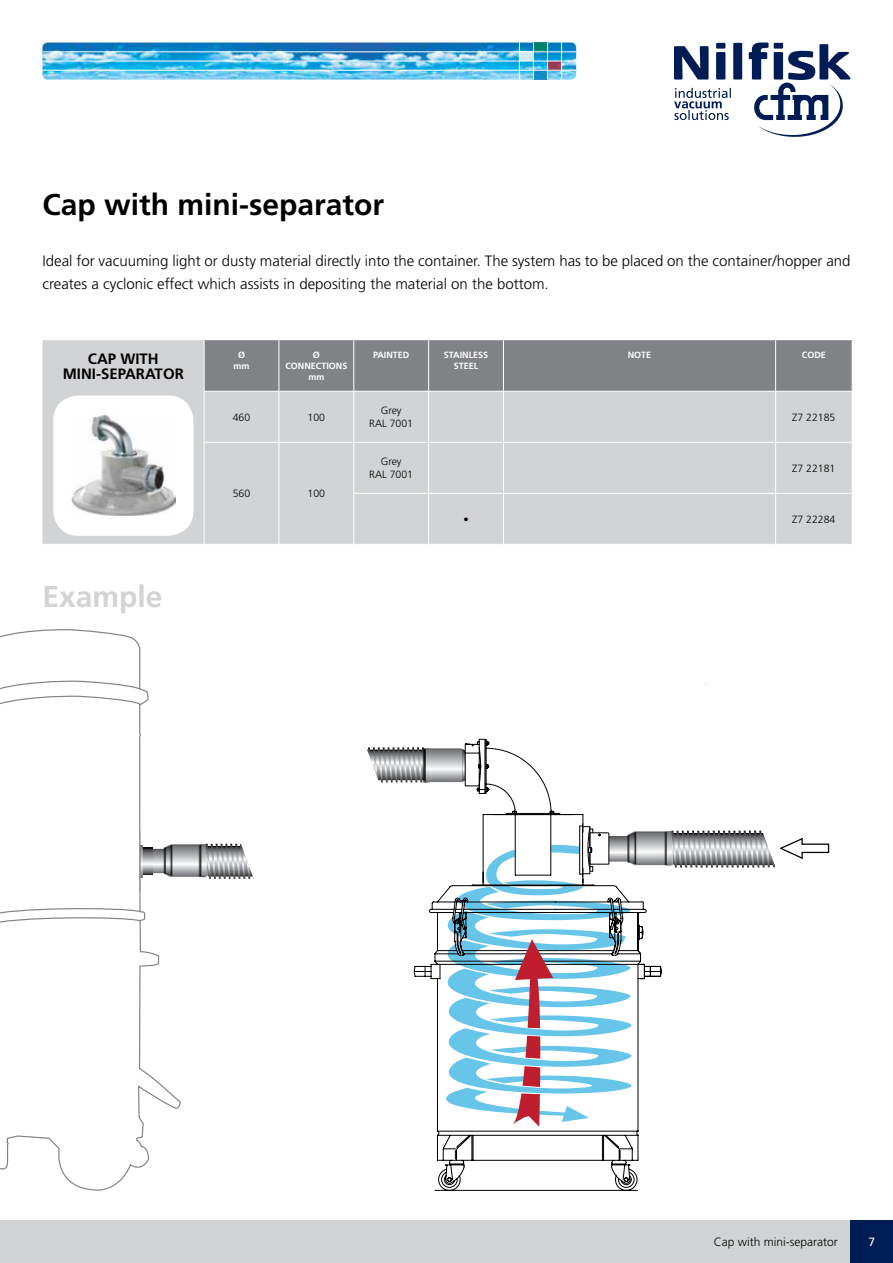
<style>
.page{position:relative;width:893px;height:1263px;background:#fff}
.page>*{position:absolute;margin:0;border:0;box-sizing:border-box;transform-origin:0 0}
.t1{font:700 30px "Frutiger LT Std";color:#000}
.t2{font:700 30px "Frutiger LT Std";color:#d1d3d4}
.t3{font:300 15px/22.5px "Frutiger LT Std";color:#000}
.t4{font:700 15px/15px "Frutiger LT Std";color:#000;text-align:center}
.t5{font:300 12px "Frutiger LT Std";color:#000}
.t6{font:12px "Frutiger LT Std";color:#fff}
.t7{font:300 10.5px/12.6px "Frutiger LT Std";color:#000;text-align:center}
.t8{font:700 9px/10.8px "Frutiger LT Std";color:#fff;text-align:center}
</style>
<div class="page">
<div style="left:0;top:1220px;width:893px;height:43px;background:#d1d3d4"></div>
<img style="left:43px;top:43px;width:533px;height:37px">
<div style="left:533px;top:43px;width:15px;height:9px;background:#00826b"></div>
<div style="left:519px;top:52px;width:15px;height:9px;background:#cceaf6"></div>
<svg style="left:548px;top:62px;width:13px;height:8px"></svg>
<svg style="left:534px;top:71px;width:13px;height:9px"></svg>
<hr style="left:561px;top:43px;width:1px;height:37px;background:#fff">
<hr style="left:547px;top:43px;width:1px;height:37px;background:#fff">
<hr style="left:533px;top:43px;width:1px;height:37px;background:#fff">
<hr style="left:519px;top:43px;width:1px;height:37px;background:#fff">
<hr style="left:43px;top:70px;width:533px;height:1px;background:#fff">
<hr style="left:43px;top:61px;width:533px;height:1px;background:#fff">
<hr style="left:43px;top:52px;width:533px;height:1px;background:#fff">
<svg style="left:674px;top:43px;width:177px;height:94px"></svg>
<div style="left:850px;top:1220px;width:43px;height:43px;background:#001c54"></div>
<div style="left:43px;top:340px;width:809px;height:204px;background:#d1d3d4"></div>
<div style="left:205px;top:340px;width:647px;height:51px;background:#808285"></div>
<hr style="left:204px;top:340px;width:1px;height:51px;background:#fff">
<hr style="left:279px;top:340px;width:1px;height:51px;background:#fff">
<hr style="left:353px;top:340px;width:1px;height:51px;background:#fff">
<hr style="left:428px;top:340px;width:1px;height:51px;background:#fff">
<hr style="left:503px;top:340px;width:1px;height:51px;background:#fff">
<hr style="left:775px;top:340px;width:1px;height:51px;background:#fff">
<hr style="left:204px;top:391px;width:75px;height:1px;background:#fff">
<hr style="left:279px;top:391px;width:75px;height:1px;background:#fff">
<hr style="left:354px;top:391px;width:75px;height:1px;background:#fff">
<hr style="left:429px;top:391px;width:74px;height:1px;background:#fff">
<hr style="left:776px;top:391px;width:76px;height:1px;background:#fff">
<hr style="left:776px;top:442px;width:76px;height:1px;background:#fff">
<hr style="left:204px;top:392px;width:1px;height:50px;background:#fff">
<hr style="left:279px;top:392px;width:1px;height:50px;background:#fff">
<hr style="left:353px;top:392px;width:1px;height:50px;background:#fff">
<hr style="left:428px;top:392px;width:1px;height:50px;background:#fff">
<hr style="left:204px;top:443px;width:1px;height:50px;background:#fff">
<hr style="left:279px;top:443px;width:1px;height:50px;background:#fff">
<hr style="left:353px;top:443px;width:1px;height:50px;background:#fff">
<hr style="left:428px;top:443px;width:1px;height:50px;background:#fff">
<hr style="left:204px;top:493px;width:1px;height:51px;background:#fff">
<hr style="left:279px;top:493px;width:1px;height:51px;background:#fff">
<hr style="left:353px;top:494px;width:1px;height:50px;background:#fff">
<hr style="left:428px;top:494px;width:1px;height:50px;background:#fff">
<hr style="left:204px;top:442px;width:75px;height:1px;background:#fff">
<hr style="left:279px;top:442px;width:75px;height:1px;background:#fff">
<hr style="left:354px;top:442px;width:75px;height:1px;background:#fff">
<hr style="left:429px;top:442px;width:74px;height:1px;background:#fff">
<hr style="left:353px;top:493px;width:76px;height:1px;background:#fff">
<hr style="left:429px;top:493px;width:74px;height:1px;background:#fff">
<hr style="left:503px;top:391px;width:273px;height:1px;background:#fff">
<hr style="left:503px;top:392px;width:1px;height:50px;background:#fff">
<hr style="left:775px;top:392px;width:1px;height:50px;background:#fff">
<hr style="left:503px;top:442px;width:273px;height:1px;background:#fff">
<hr style="left:503px;top:443px;width:1px;height:50px;background:#fff">
<hr style="left:775px;top:443px;width:1px;height:50px;background:#fff">
<hr style="left:503px;top:493px;width:273px;height:1px;background:#fff">
<hr style="left:503px;top:494px;width:1px;height:50px;background:#fff">
<hr style="left:775px;top:494px;width:1px;height:50px;background:#fff">
<hr style="left:776px;top:493px;width:76px;height:1px;background:#fff">
<div style="left:53px;top:395px;width:140px;height:141px;background:#fff;border-radius:26px"></div>
<img style="left:91px;top:416px;width:32px;height:11px">
<svg style="left:0;top:427px;width:182px;height:764px"></svg>
<svg style="left:0;top:680px;width:142px;height:29px"></svg>
<svg style="left:143px;top:717px;width:270px;height:87px"></svg>
<svg style="left:413px;top:739px;width:226px;height:452px"></svg>
<svg style="left:0;top:817px;width:254px;height:109px"></svg>
<hr style="left:582px;top:824px;width:1px;height:53px;background:#000">
<svg style="left:444px;top:825px;width:386px;height:302px"></svg>
<h1 class="t1" style="left:43px;top:187px;width:343px">Cap with mini-separator</h1>
<p class="t3" style="left:43px;top:250px;width:809px">Ideal for vacuuming light or dusty material directly into the container. The system has to be placed on the container/hopper and creates a cyclonic effect which assists in depositing the material on the bottom.</p>
<p class="t4" style="left:63px;top:351px;width:123px">CAP WITH<br>MINI-SEPARATOR</p>
<p class="t8" style="left:234px;top:350px;width:18px">Ø mm</p>
<p class="t8" style="left:313px;top:350px;width:9px">Ø</p>
<p class="t8" style="left:373px;top:350px;width:38px">PAINTED</p>
<p class="t8" style="left:444px;top:350px;width:46px">STAINLESS<br>STEEL</p>
<p class="t8" style="left:628px;top:350px;width:25px">NOTE</p>
<p class="t8" style="left:802px;top:350px;width:26px">CODE</p>
<p class="t7" style="left:369px;top:405px;width:45px">Grey<br>RAL 7001</p>
<p class="t7" style="left:369px;top:456px;width:45px">Grey<br>RAL 7001</p>
<p class="t8" style="left:285px;top:361px;width:13px">Connect</p>
<p class="t8" style="left:326px;top:361px;width:10px">ions</p>
<p class="t8" style="left:308px;top:371px;width:18px">mm</p>
<p class="t7" style="left:233px;top:411px;width:19px">460</p>
<p class="t7" style="left:308px;top:411px;width:19px">100</p>
<p class="t7" style="left:792px;top:411px;width:45px">Z7 22185</p>
<p class="t7" style="left:792px;top:462px;width:45px">Z7 22181</p>
<h1 class="t2" style="left:43px;top:579px;width:122px">Example</h1>
<p class="t7" style="left:233px;top:487px;width:19px">560</p>
<p class="t7" style="left:308px;top:487px;width:19px">100</p>
<p class="t7" style="left:463px;top:513px;width:7px">•</p>
<p class="t7" style="left:792px;top:513px;width:45px">Z7 22284</p>
<p class="t5" style="left:714px;top:1235px;width:126px">Cap with mini-separator</p>
<p class="t6" style="left:868px;top:1235px;width:8px">7</p>
</div>
